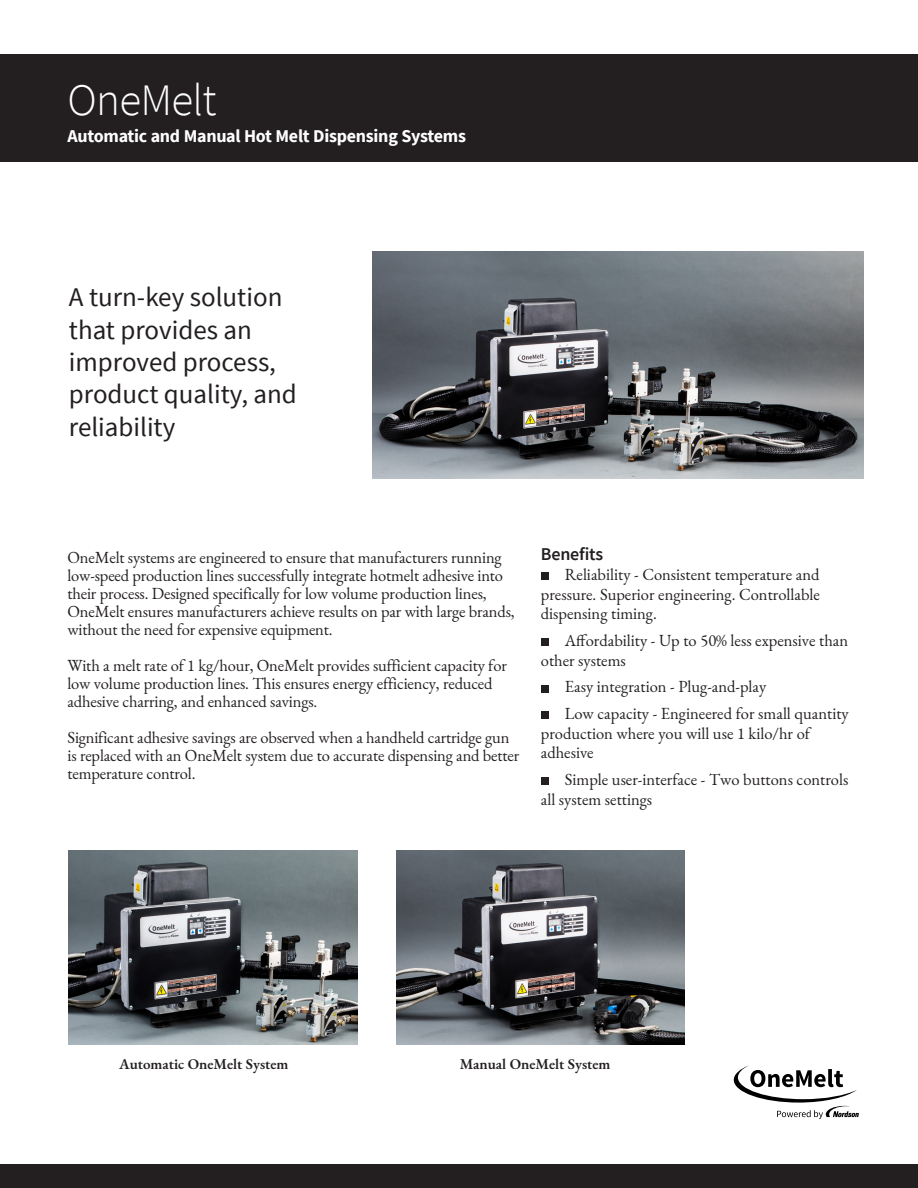
<style>
.page{position:relative;width:918px;height:1188px;background:#fff}
.page>*{position:absolute;margin:0;border:0;box-sizing:border-box;transform-origin:0 0}
.t1{font:300 45px "Source Sans Pro";letter-spacing:-.015em;color:#fff}
.t2{font:27px/32.4px "Source Sans Pro";color:#231f20}
.t3{font:700 18px "Source Sans Pro";letter-spacing:-.015em;color:#fff}
.Subhead{font:600 18px "Source Sans Pro";letter-spacing:-.01em;color:#231f20}
.Body_Copy{font:16.5px/18px "EB Garamond";letter-spacing:-.01em;color:#231f20}
.t4{font:600 15px "EB Garamond";letter-spacing:-.005em;color:#231f20}
</style>
<div class="page">
<div style="left:0;top:1164px;width:918px;height:24px;background:#231f20"></div>
<svg style="left:734px;top:1065px;width:125px;height:54px"></svg>
<div style="left:0;top:54px;width:918px;height:107px;background:#231f20"></div>
<img style="left:373px;top:251px;width:490px;height:228px">
<div style="left:541px;top:572px;width:7px;height:8px;background:#231f20"></div>
<div style="left:541px;top:638px;width:7px;height:8px;background:#231f20"></div>
<div style="left:541px;top:685px;width:7px;height:7px;background:#231f20"></div>
<div style="left:541px;top:711px;width:7px;height:8px;background:#231f20"></div>
<div style="left:541px;top:777px;width:7px;height:8px;background:#231f20"></div>
<img style="left:69px;top:851px;width:288px;height:193px">
<img style="left:396px;top:851px;width:289px;height:193px">
<p class="t1" style="left:68px;top:72px;width:151px">OneMelt</p>
<p class="t3" style="left:68px;top:124px;width:400px">Automatic and Manual Hot Melt Dispensing Systems</p>
<p class="t2" style="left:69px;top:281px;width:230px">A turn-key solution that provides an improved process, product quality, and reliability</p>
<p class="Body_Copy" style="left:68px;top:549px;width:449px">OneMelt systems are engineered to ensure that manufacturers running low-speed production lines successfully integrate hotmelt adhesive into their process. Designed specifically for low volume production lines, OneMelt ensures manufacturers achieve results on par with large brands, without the need for expensive equipment.</p>
<p class="Body_Copy" style="left:68px;top:657px;width:441px">With a melt rate of 1 kg/hour, OneMelt provides sufficient capacity for low volume production lines. This ensures energy efficiency, reduced adhesive charring, and enhanced savings.</p>
<p class="Body_Copy" style="left:68px;top:729px;width:453px">Significant adhesive savings are observed when a handheld cartridge gun is replaced with an OneMelt system due to accurate dispensing and better temperature control.</p>
<p class="Subhead" style="left:541px;top:542px;width:64px">Benefits</p>
<p class="Body_Copy" style="left:541px;top:564px;width:281px;line-height:19.8px;text-align:justify;text-indent:24px">Reliability - Consistent temperature and pressure. Superior engineering. Controllable dispensing timing.</p>
<p class="Body_Copy" style="left:541px;top:631px;width:309px;line-height:19.8px;text-indent:24px">Affordability - Up to 50% less expensive than other systems</p>
<p class="Body_Copy" style="left:565px;top:678px;width:203px">Easy integration - Plug-and-play</p>
<p class="Body_Copy" style="left:541px;top:703px;width:309px;line-height:19.8px;text-indent:24px">Low capacity - Engineered for small quantity production where you will use 1 kilo/hr of adhesive</p>
<p class="Body_Copy" style="left:541px;top:770px;width:309px;line-height:19.8px;text-indent:24px">Simple user-interface - Two buttons controls all system settings</p>
<p class="t4" style="left:119px;top:1053px;width:171px">Automatic OneMelt System</p>
<p class="t4" style="left:460px;top:1053px;width:152px">Manual OneMelt System</p>
</div>
